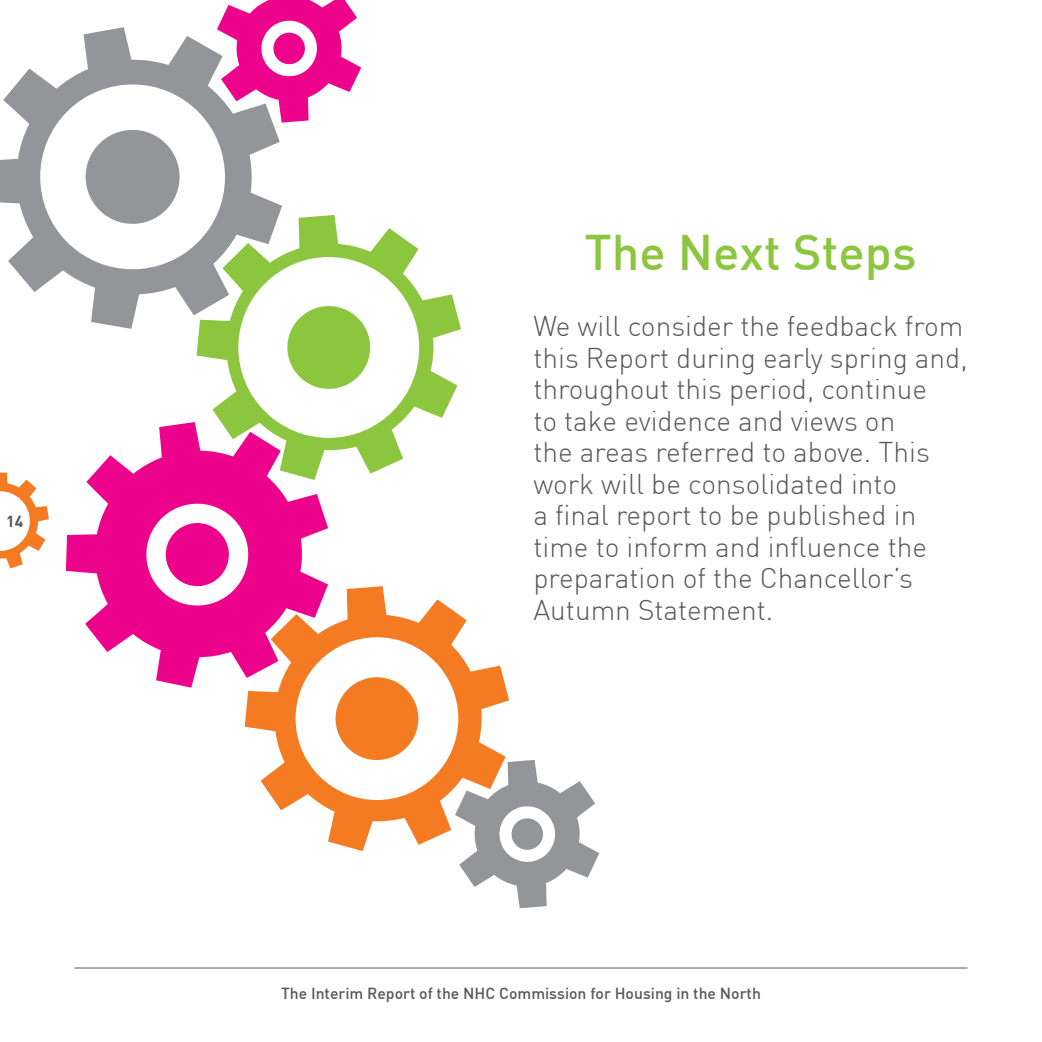
<style>
.page{position:relative;width:1042px;height:1042px;background:#fff}
.page>*{position:absolute;margin:0;border:0;box-sizing:border-box;transform-origin:0 0}
.t1{font:500 49px "DIN";color:#8bc63e}
.t2{font:300 28px/31.5px "DIN Pro";color:#57585a}
.t3{font:500 15.75px "DIN";color:#57585a}
.t4{font:700 15.75px "DIN Pro";color:#57585a}
</style>
<div class="page">
<hr style="left:74px;top:967px;width:893px;height:1px;background:#57585a">
<svg style="left:0;top:472px;width:49px;height:97px"></svg>
<svg style="left:245px;top:586px;width:264px;height:265px;fill:#f47b21"></svg>
<div style="left:295px;top:637px;width:163px;height:163px;background:#fff;border-radius:50%"></div>
<div style="left:335px;top:677px;width:83px;height:83px;background:#f47b21;border-radius:50%"></div>
<svg style="left:197px;top:215px;width:264px;height:259px"></svg>
<svg style="left:0;top:27px;width:282px;height:302px"></svg>
<div style="left:238px;top:257px;width:181px;height:181px;background:#fff;border-radius:50%"></div>
<svg style="left:27px;top:72px;width:211px;height:210px"></svg>
<div style="left:287px;top:306px;width:83px;height:83px;background:#8bc63e;border-radius:50%"></div>
<svg style="left:79px;top:123px;width:107px;height:107px"></svg>
<svg style="left:66px;top:422px;width:262px;height:266px;fill:#ed028c"></svg>
<svg style="left:145px;top:502px;width:105px;height:105px"></svg>
<svg style="left:455px;top:760px;width:144px;height:148px"></svg>
<svg style="left:217px;top:0;width:144px;height:123px"></svg>
<p class="t4" style="left:6px;top:511px;width:19px">14</p>
<h1 class="t1" style="left:584px;top:221px;width:333px">The Next Steps</h1>
<p class="t2" style="left:533px;top:310px;width:436px">We will consider the feedback from this Report during early spring and, throughout this period, continue<br>to take evidence and views on<br>the areas referred to above. This work will be consolidated into<br>a final report to be published in time to inform and influence the preparation of the Chancellor’s<br>Autumn Statement.</p>
<p class="t3" style="left:281px;top:983px;width:481px">The Interim Report of the NHC Commission for Housing in the North</p>
</div>
